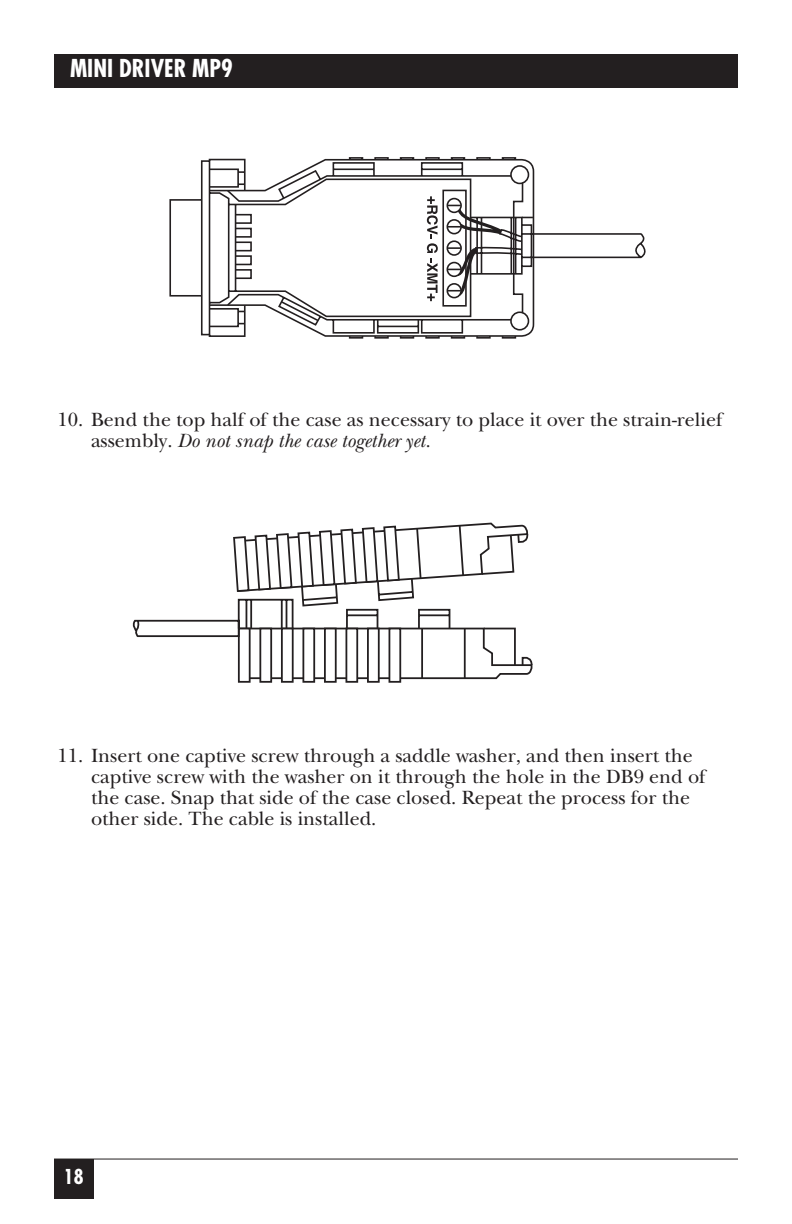
<style>
.page{position:relative;width:792px;height:1224px;background:#fff}
.page>*{position:absolute;margin:0;border:0;box-sizing:border-box;transform-origin:0 0}
.t1{font:700 condensed 24px "Futura";color:#fff}
.t2{font:20px/21px "New Baskerville";color:#231f20}
.t3{font:700 condensed 20px "Futura";color:#fff}
.s1{font-style:italic}
</style>
<div class="page">
<div style="left:54px;top:54px;width:684px;height:34px;background:#231f20"></div>
<div style="left:54px;top:1159px;width:39px;height:39px;background:#231f20"></div>
<hr style="left:54px;top:1159px;width:684px;height:1px;background:#231f20">
<svg style="left:281px;top:680px;width:13px;height:3px"></svg>
<svg style="left:302px;top:680px;width:13px;height:3px"></svg>
<svg style="left:324px;top:680px;width:13px;height:3px"></svg>
<svg style="left:346px;top:680px;width:12px;height:3px"></svg>
<svg style="left:367px;top:680px;width:13px;height:3px"></svg>
<svg style="left:389px;top:680px;width:12px;height:3px"></svg>
<svg style="left:238px;top:680px;width:13px;height:3px"></svg>
<svg style="left:259px;top:680px;width:13px;height:3px"></svg>
<svg style="left:132px;top:524px;width:401px;height:156px"></svg>
<svg style="left:169px;top:160px;width:39px;height:176px"></svg>
<svg style="left:535px;top:233px;width:111px;height:26px"></svg>
<svg style="left:208px;top:158px;width:327px;height:180px"></svg>
<p class="t1" style="left:70px;top:58px;width:165px">MINI DRIVER MP9</p>
<p class="t2" style="left:91px;top:412px;width:633px;text-indent:-33px">10. Bend the top half of the case as necessary to place it over the strain-relief assembly. <span class="s1">Do not snap the case together yet.</span></p>
<p class="t2" style="left:91px;top:748px;width:616px;text-indent:-33px">11. Insert one captive screw through a saddle washer, and then insert the captive screw with the washer on it through the hole in the DB9 end of the case. Snap that side of the case closed. Repeat the process for the other side. The cable is installed.</p>
<p class="t3" style="left:64px;top:1168px;width:21px">18</p>
</div>
